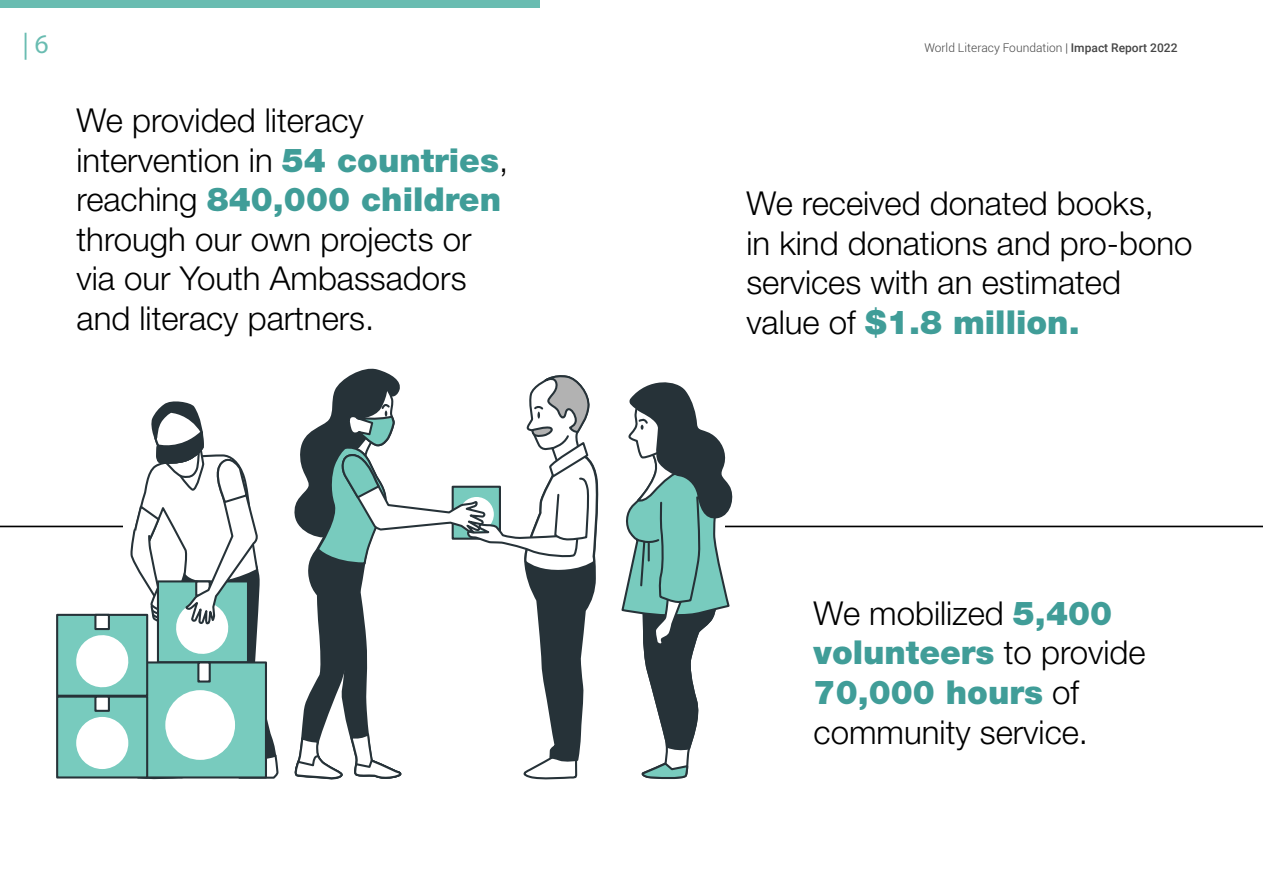
<style>
.page{position:relative;width:1263px;height:893px;background:#fff}
.page>*{position:absolute;margin:0;border:0;box-sizing:border-box;transform-origin:0 0}
.t1{font:300 33px/39.6px "Helvetica Neue LT Std";color:#000}
.t2{font:27px "Myriad Pro";color:#69bcb1}
.t3{font:300 12px "Roboto";color:#454545}
.s1{font-weight:500}
.s2{font-weight:900;color:#409d98}
</style>
<div class="page">
<div style="left:0;top:0;width:539px;height:8px;background:#69bcb1"></div>
<hr style="left:0;top:526px;width:1263px;height:1px;background:#000">
<div style="left:123px;top:476px;width:602px;height:98px;background:#fff"></div>
<svg style="left:621px;top:382px;width:112px;height:397px"></svg>
<svg style="left:294px;top:368px;width:305px;height:412px"></svg>
<div style="left:57px;top:615px;width:90px;height:81px;background:#78cbbe"></div>
<div style="left:56px;top:614px;width:92px;height:83px;border:2px solid #263238"></div>
<svg style="left:74px;top:401px;width:205px;height:379px"></svg>
<div style="left:95px;top:615px;width:14px;height:14px;background:#fff"></div>
<div style="left:94px;top:614px;width:16px;height:16px;border:2px solid #263238"></div>
<div style="left:57px;top:697px;width:90px;height:80px;background:#78cbbe"></div>
<div style="left:56px;top:696px;width:92px;height:82px;border:2px solid #263238"></div>
<div style="left:76px;top:717px;width:52px;height:52px;background:#fff;border-radius:50%"></div>
<div style="left:95px;top:697px;width:14px;height:14px;background:#fff"></div>
<div style="left:94px;top:696px;width:16px;height:16px;border:2px solid #263238"></div>
<p class="t2" style="left:23px;top:27px;width:28px">| 6</p>
<p class="t3" style="left:924px;top:39px;width:255px">World Literacy Foundation | <span class="s1">Impact Report 2022</span></p>
<p class="t1" style="left:77px;top:100px;width:433px">We provided literacy intervention in <span class="s2">54 countries</span>, reaching <span class="s2">840,000 children </span>through our own projects or via our Youth Ambassadors and literacy partners.</p>
<p class="t1" style="left:746px;top:183px;width:448px">We received donated books,<br>in kind donations and pro-bono services with an estimated value of <span class="s2">$1.8 million.</span></p>
<p class="t1" style="left:814px;top:593px;width:333px">We mobilized <span class="s2">5,400 volunteers</span> to provide<br><span class="s2">70,000 hours</span> of community service.</p>
</div>
